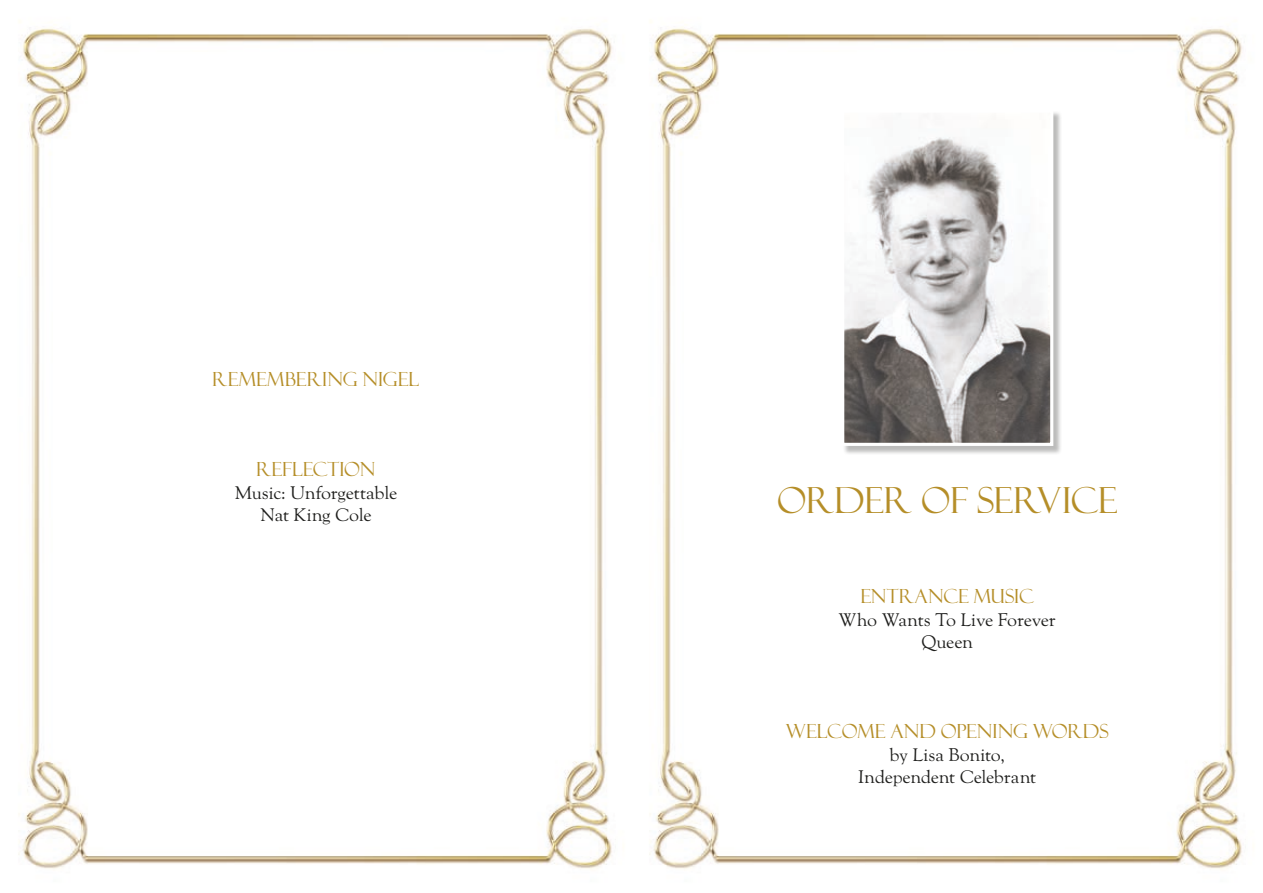
<style>
.page{position:relative;width:1263px;height:893px;background:#fff}
.page>*{position:absolute;margin:0;border:0;box-sizing:border-box;transform-origin:0 0}
.t1{font:36px "Felix Titling";letter-spacing:-.015em;color:#b58e28}
.t2{font:19.5px "Felix Titling";color:#b58e28}
.t3{font:18px/22.5px "LTC Goudy Oldstyle Pro";letter-spacing:-.015em;color:#1d1d1b;text-align:center}
</style>
<div class="page">
<img style="left:649px;top:27px;width:594px;height:842px">
<img style="left:18px;top:27px;width:595px;height:842px">
<div style="left:842px;top:111px;width:220px;height:344px;background:#1d1d1b;opacity:.3"></div>
<img style="left:845px;top:114px;width:204px;height:328px">
<div style="left:841px;top:110px;width:212px;height:336px;border:3px solid #fff"></div>
<p class="t2" style="left:212px;top:368px;width:209px">REMEMBERING NIGEL</p>
<p class="t2" style="left:256px;top:458px;width:121px">REFLECTION</p>
<p class="t3" style="left:234px;top:482px;width:164px">Music: Unforgettable<br>Nat King Cole</p>
<h1 class="t1" style="left:777px;top:480px;width:342px">ORDER OF SERVICE</h1>
<p class="t2" style="left:860px;top:585px;width:175px">ENTRANCE MUSIC</p>
<p class="t3" style="left:838px;top:609px;width:219px">Who Wants To Live Forever<br>Queen</p>
<p class="t2" style="left:786px;top:720px;width:325px">WELCOME AND OPENING WORDS</p>
<p class="t3" style="left:858px;top:744px;width:180px">by Lisa Bonito,<br>Independent Celebrant</p>
</div>
